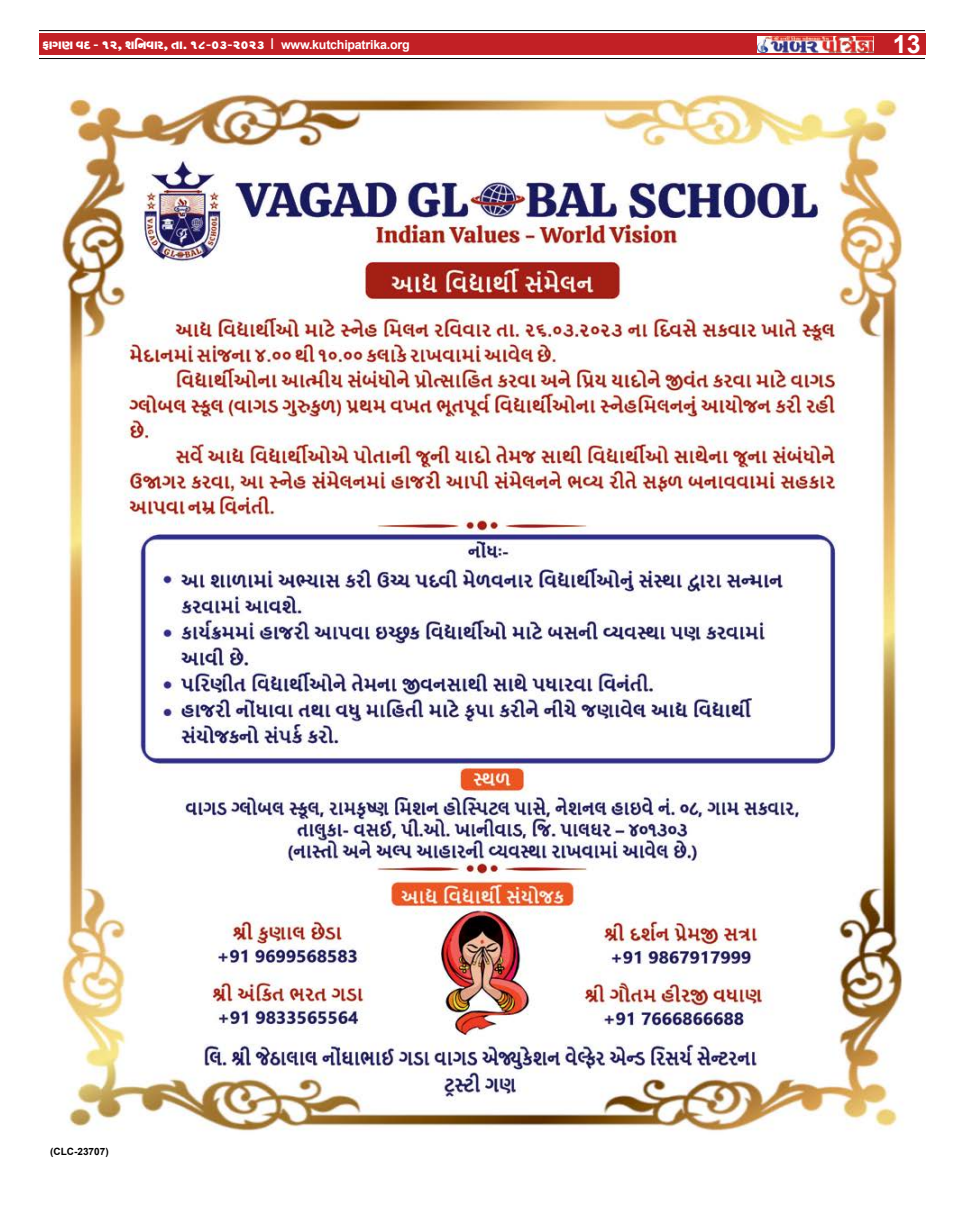
<style>
.page{position:relative;width:964px;height:1205px;background:#fff}
.page>*{position:absolute;margin:0;border:0;box-sizing:border-box;transform-origin:0 0}
.t1{font:700 25px "Arial";color:#fff}
.t2{font:15px "SHREE GUJ7";letter-spacing:-.02em;color:#fff}
.t3{font:700 10px "Arial";color:#000}
.s1{font-family:"Arial"}
.s2{font-family:"Arial";font-weight:700;font-size:12.5px}
</style>
<div class="page">
<hr style="left:39px;top:58px;width:886px;height:1px;background:#000">
<div style="left:39px;top:34px;width:886px;height:21px;background:#c22025"></div>
<hr style="left:39px;top:30px;width:886px;height:1px;background:#000">
<img style="left:757px;top:36px;width:116px;height:17px">
<img style="left:56px;top:93px;width:847px;height:1038px">
<p class="t2" style="left:43px;top:38px;width:369px">apNZ hv$ - 12, ir“hpf, sp. 18-03-2023 <span class="s1">I</span> <span class="s2">www.kutchipatrika.org</span></p>
<h1 class="t1" style="left:893px;top:26px;width:29px">13</h1>
<p class="t3" style="left:50px;top:1145px;width:60px">(CLC-23707)</p>
</div>
